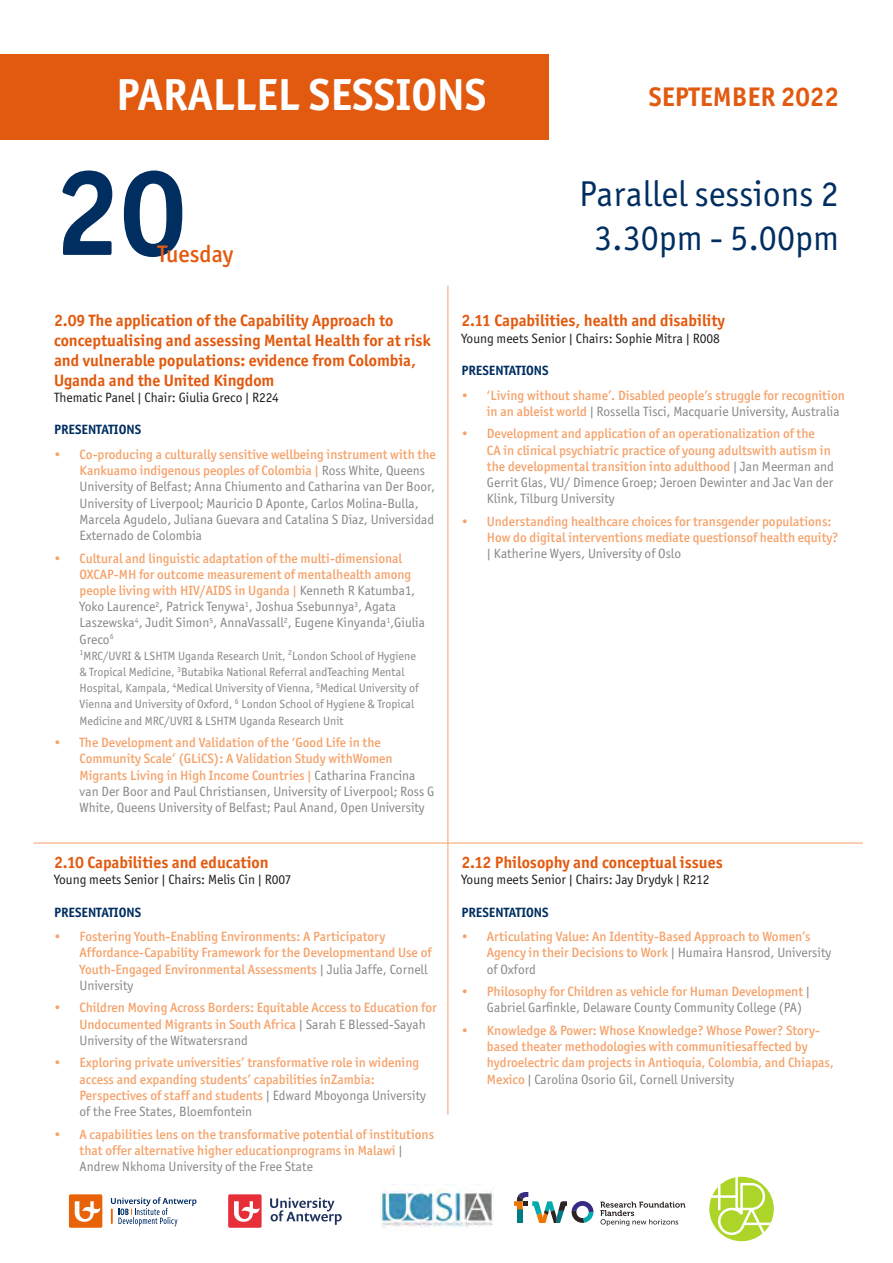
<style>
.page{position:relative;width:893px;height:1263px;background:#fff}
.page>*{position:absolute;margin:0;border:0;box-sizing:border-box;transform-origin:0 0}
.t1{font:700 123px "Officina Sans ITC Std";color:#002e61}
.t2{font:700 45px "Officina Sans ITC Std";color:#fff}
.t3{font:36px/43.2px "Officina Sans ITC Std";color:#002e61;text-align:center}
.t4{font:700 27px "Officina Sans ITC Std";color:#e25a0f}
.t5{font:500 24px "Officina Sans ITC Std";color:#e25a0f}
.t6{font:700 16.5px/19.8px "Officina Sans ITC Std";color:#e25a0f}
.t7{font:500 13.5px/16.2px "Officina Sans ITC Std";color:#f5a26a}
.t8{font:13.5px/16.2px "Officina Sans ITC Std";color:#878787}
.t9{font:13.5px "Officina Sans ITC Std";color:#1c1c1b}
.t10{font:700 13.5px "Officina Sans ITC Std";color:#002e61}
.t11{font:12px/16.2px "Officina Sans ITC Std";color:#878787}
.s1{font-weight:500;color:#f5a26a}
.s2{font-weight:400;color:#878787}
</style>
<div class="page">
<div style="left:0;top:54px;width:549px;height:85px;background:#e25a0f"></div>
<svg style="left:600px;top:1201px;width:85px;height:25px"></svg>
<svg style="left:514px;top:1192px;width:79px;height:31px"></svg>
<img style="left:380px;top:1184px;width:114px;height:44px">
<svg style="left:270px;top:1197px;width:72px;height:28px"></svg>
<div style="left:228px;top:1194px;width:34px;height:34px;background:#e72f3a;border-radius:2px"></div>
<svg style="left:234px;top:1201px;width:26px;height:21px"></svg>
<div style="left:69px;top:1194px;width:33px;height:34px;background:#e76208;border-radius:2px"></div>
<svg style="left:75px;top:1201px;width:26px;height:21px"></svg>
<svg style="left:111px;top:1197px;width:86px;height:29px"></svg>
<svg style="left:709px;top:1177px;width:65px;height:64px"></svg>
<hr style="left:448px;top:286px;width:1px;height:829px;background:#f5a26a">
<hr style="left:34px;top:843px;width:829px;height:1px;background:#f5a26a">
<h2 class="t2" style="left:116px;top:67px;width:372px">PARALLEL SESSIONS</h2>
<h3 class="t4" style="left:649px;top:80px;width:192px">SEPTEMBER 2022</h3>
<h1 class="t1" style="left:54px;top:137px;width:134px">20</h1>
<h3 class="t5" style="left:158px;top:239px;width:77px">Tuesday</h3>
<p class="t6" style="left:54px;top:311px;width:378px">2.09 The application of the Capability Approach to conceptualising and assessing Mental Health for at risk and vulnerable populations: evidence from Colombia, Uganda and the United Kingdom</p>
<p class="t9" style="left:54px;top:390px;width:226px">Thematic Panel | Chair: Giulia Greco | R224</p>
<p class="t10" style="left:54px;top:421px;width:89px">PRESENTATIONS</p>
<p class="t8" style="left:80px;top:446px;width:358px;text-indent:-26px"><span class="s1">• Co-producing a culturally sensitive wellbeing instrument with the Kankuamo indigenous peoples of Colombia |</span> Ross White, Queens University of Belfast; Anna Chiumento and Catharina van Der Boor, University of Liverpool; Mauricio D Aponte, Carlos Molina-Bulla, Marcela Agudelo, Juliana Guevara and Catalina S Diaz, Universidad Externado de Colombia</p>
<p class="t7" style="left:80px;top:550px;width:347px;text-indent:-26px">• Cultural and linguistic adaptation of the multi-dimensional OXCAP-MH for outcome measurement of mentalhealth among people living with HIV/AIDS in Uganda | <span class="s2">Kenneth R Katumba1, Yoko Laurence</span><sup>2</sup><span class="s2">, Patrick Tenywa</span><sup>1</sup><span class="s2">, Joshua Ssebunnya</span><sup>3</sup><span class="s2">, Agata Laszewska</span><sup>4</sup><span class="s2">, Judit Simon</span><sup>5</sup><span class="s2">, AnnaVassall</span><sup>2</sup><span class="s2">, Eugene Kinyanda</span><sup>1</sup><span class="s2">,Giulia Greco</span><sup>6</sup></p>
<p class="t11" style="left:80px;top:648px;width:341px"><sup>1</sup>MRC/UVRI &amp; LSHTM Uganda Research Unit, <sup>2</sup>London School of Hygiene &amp; Tropical Medicine, <sup>3</sup>Butabika National Referral andTeaching Mental Hospital, Kampala, <sup>4</sup>Medical University of Vienna, <sup>5</sup>Medical University of Vienna and University of Oxford, <sup>6</sup> London School of Hygiene &amp; Tropical Medicine and MRC/UVRI &amp; LSHTM Uganda Research Unit</p>
<p class="t7" style="left:80px;top:734px;width:356px;text-indent:-26px">• The Development and Validation of the ‘Good Life in the Community Scale’ (GLiCS): A Validation Study withWomen Migrants Living in High Income Countries | <span class="s2">Catharina Francina van Der Boor and Paul Christiansen, University of Liverpool; Ross G White, Queens University of Belfast; Paul Anand, Open University</span></p>
<p class="t6" style="left:54px;top:852px;width:216px">2.10 Capabilities and education</p>
<p class="t9" style="left:54px;top:872px;width:239px">Young meets Senior | Chairs: Melis Cin | R007</p>
<p class="t10" style="left:54px;top:903px;width:89px">PRESENTATIONS</p>
<p class="t7" style="left:80px;top:928px;width:353px;text-indent:-26px">• Fostering Youth-Enabling Environments: A Participatory Affordance-Capability Framework for the Developmentand Use of Youth-Engaged Environmental Assessments <span class="s2">| Julia Jaffe, Cornell University</span></p>
<p class="t7" style="left:80px;top:1000px;width:359px;text-indent:-26px">• Children Moving Across Borders: Equitable Access to Education for<br>Undocumented Migrants in South Africa <span class="s2">| Sarah E Blessed-Sayah<br>University of the Witwatersrand</span></p>
<p class="t7" style="left:80px;top:1055px;width:348px;text-indent:-26px">• Exploring private universities’ transformative role in widening access and expanding students’ capabilities inZambia:<br>Perspectives of staff and students <span class="s2">| Edward Mboyonga University of the Free States, Bloemfontein</span></p>
<p class="t7" style="left:80px;top:1126px;width:356px;text-indent:-26px">• A capabilities lens on the transformative potential of institutions that offer alternative higher educationprograms in Malawi <span class="s2">|<br>Andrew Nkhoma University of the Free State</span></p>
<h3 class="t3" style="left:579px;top:172px;width:261px">Parallel sessions 2<br>3.30pm - 5.00pm</h3>
<p class="t6" style="left:461px;top:311px;width:265px">2.11 Capabilities, health and disability</p>
<p class="t9" style="left:461px;top:330px;width:260px">Young meets Senior | Chairs: Sophie Mitra | R008</p>
<p class="t10" style="left:461px;top:362px;width:89px">PRESENTATIONS</p>
<p class="t7" style="left:487px;top:387px;width:359px;text-indent:-26px">• ‘Living without shame’. Disabled people’s struggle for recognition in an ableist world <span class="s2">| Rossella Tisci, Macquarie University, Australia</span></p>
<p class="t7" style="left:487px;top:426px;width:349px;text-indent:-26px">• Development and application of an operationalization of the<br>CA in clinical psychiatric practice of young adultswith autism in the developmental transition into adulthood <span class="s2">| Jan Meerman and Gerrit Glas, VU/ Dimence Groep; Jeroen Dewinter and Jac Van der Klink, Tilburg University</span></p>
<p class="t7" style="left:487px;top:513px;width:353px;text-indent:-26px">• Understanding healthcare choices for transgender populations:<br>How do digital interventions mediate questionsof health equity?</p>
<p class="t8" style="left:487px;top:545px;width:196px">| Katherine Wyers, University of Oslo</p>
<p class="t6" style="left:461px;top:852px;width:263px">2.12 Philosophy and conceptual issues</p>
<p class="t9" style="left:461px;top:872px;width:250px">Young meets Senior | Chairs: Jay Drydyk | R212</p>
<p class="t10" style="left:461px;top:903px;width:89px">PRESENTATIONS</p>
<p class="t7" style="left:487px;top:928px;width:346px;text-indent:-26px">• Articulating Value: An Identity-Based Approach to Women’s<br>Agency in their Decisions to Work <span class="s2">| Humaira Hansrod, University of Oxford</span></p>
<p class="t8" style="left:487px;top:983px;width:325px;text-indent:-26px"><span class="s1">• Philosophy for Children as vehicle for Human Development</span> |<br>Gabriel Garfinkle, Delaware County Community College (PA)</p>
<p class="t7" style="left:487px;top:1022px;width:348px;text-indent:-26px">• Knowledge &amp; Power: Whose Knowledge? Whose Power? Story&shy;based theater methodologies with communitiesaffected by hydroelectric dam projects in Antioquia, Colombia, and Chiapas, Mexico <span class="s2">| Carolina Osorio Gil, Cornell University</span></p>
</div>
